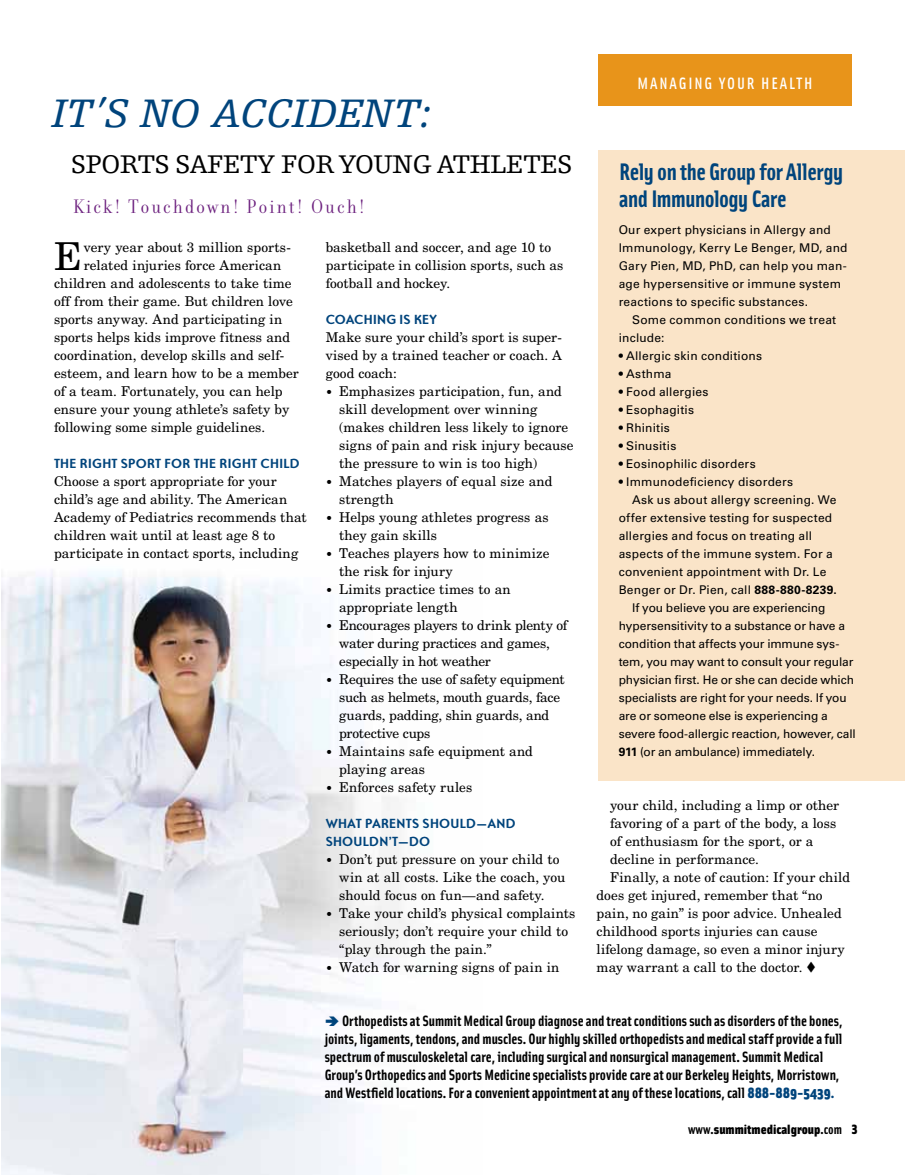
<style>
.page{position:relative;width:905px;height:1175px;background:#fff}
.page>*{position:absolute;margin:0;border:0;box-sizing:border-box;transform-origin:0 0}
.t1{font:italic 42px "Egyptienne FLT Std";color:#00447c}
.t2{font:38.4px "New Century Schlbk LT Std";color:#000}
.t3{font:27px "Egyptienne FLT Std";letter-spacing:-.03em;color:#000}
.t4{font:700 24px/27px "Solex OT";letter-spacing:-.02em;color:#00447c}
.t5{font:21px "Filosofia OT Fgnd Grand";letter-spacing:.11em;color:#6c207e}
.t6{font:500 16.5px "Solex OT";letter-spacing:.11em;color:#fff}
.t7{font:700 15px/18px "Solex OT";letter-spacing:-.005em;color:#000}
.t8{font:13.5px/18px "New Century Schlbk LT Std";letter-spacing:.005em;color:#000}
.t9{font:13.5px/18px "New Century Schlbk LT Std";letter-spacing:-.015em;color:#000}
.t10{font:700 13.5px/18px "Ottomat OT";letter-spacing:.02em;color:#00447c}
.t11{font:900 13.5px "Solex OT";color:#000}
.t12{font:12px/18px "Univers LT Std";letter-spacing:.01em;color:#000}
.t13{font:12px "Univers LT Std";letter-spacing:-.01em;color:#000}
.s1{font-size:11.25px}
.s2{font-weight:700}
.s3{font-weight:900;color:#00447c}
</style>
<div class="page">
<img style="left:1px;top:571px;width:410px;height:603px">
<div style="left:598px;top:54px;width:253px;height:52px;background:#e8941a"></div>
<div style="left:598px;top:150px;width:306px;height:630px;background:#fae4c8"></div>
<svg style="left:326px;top:1016px;width:12px;height:10px"></svg>
<h1 class="t1" style="left:52px;top:90px;width:380px">IT’S NO ACCIDENT:</h1>
<h3 class="t3" style="left:71px;top:150px;width:499px">SPORTS SAFETY FOR YOUNG ATHLETES</h3>
<h3 class="t5" style="left:74px;top:195px;width:293px">Kick! Touchdown! Point! Ouch!</h3>
<h2 class="t2" style="left:54px;top:233px;width:29px">E</h2>
<p class="t8" style="left:84px;top:238px;width:209px">very year about 3 million sports-</p>
<p class="t8" style="left:84px;top:256px;width:199px">related injuries force American</p>
<p class="t8" style="left:54px;top:274px;width:239px">children and adolescents to take time</p>
<p class="t8" style="left:54px;top:292px;width:240px">off from their game. But children love</p>
<p class="t8" style="left:54px;top:310px;width:230px">sports anyway. And participating in</p>
<p class="t8" style="left:54px;top:328px;width:238px">sports helps kids improve fitness and</p>
<p class="t8" style="left:54px;top:346px;width:232px">coordination, develop skills and self-</p>
<p class="t8" style="left:54px;top:364px;width:246px">esteem, and learn how to be a member</p>
<p class="t8" style="left:54px;top:382px;width:230px">of a team. Fortunately, you can help</p>
<p class="t8" style="left:54px;top:400px;width:237px">ensure your young athlete’s safety by</p>
<p class="t8" style="left:54px;top:418px;width:213px">following some simple guidelines.</p>
<p class="t10" style="left:54px;top:454px;width:35px">TH E RIGH</p>
<p class="t10" style="left:112px;top:454px;width:117px">T SPORT FOR THE RIGH</p>
<p class="t10" style="left:251px;top:454px;width:50px">T CHI LD</p>
<p class="t8" style="left:54px;top:472px;width:254px">Choose a sport appropriate for your child’s age and ability. The American Academy of Pediatrics recommends that children wait until at least age 8 to participate in contact sports, including</p>
<p class="t8" style="left:325px;top:238px;width:239px">basketball and soccer, and age 10 to participate in collision sports, such as football and hockey.</p>
<p class="t10" style="left:326px;top:310px;width:47px">COACHING</p>
<p class="t10" style="left:399px;top:310px;width:39px">IS KEY</p>
<p class="t8" style="left:326px;top:328px;width:238px;text-align:justify">Make sure your child’s sport is super&shy;vised by a trained teacher or coach. A good coach:</p>
<p class="t8" style="left:339px;top:382px;width:236px;text-indent:-14px"><span class="s1">•</span> Emphasizes participation, fun, and skill development over winning (makes children less likely to ignore signs of pain and risk injury because the pressure to win is too high)</p>
<p class="t8" style="left:339px;top:472px;width:215px;text-indent:-14px"><span class="s1">•</span> Matches players of equal size and strength</p>
<p class="t8" style="left:339px;top:508px;width:211px;text-indent:-14px"><span class="s1">•</span> Helps young athletes progress as they gain skills</p>
<p class="t8" style="left:339px;top:544px;width:212px;text-indent:-14px"><span class="s1">•</span> Teaches players how to minimize the risk for injury</p>
<p class="t8" style="left:339px;top:580px;width:173px;text-indent:-14px"><span class="s1">•</span> Limits practice times to an appropriate length</p>
<p class="t9" style="left:339px;top:616px;width:230px;text-indent:-14px"><span class="s1">•</span> Encourages players to drink plenty of water during practices and games, especially in hot weather</p>
<p class="t8" style="left:339px;top:670px;width:227px;text-indent:-14px"><span class="s1">•</span> Requires the use of safety equipment such as helmets, mouth guards, face guards, padding, shin guards, and protective cups</p>
<p class="t8" style="left:339px;top:742px;width:195px;text-indent:-14px"><span class="s1">•</span> Maintains safe equipment and playing areas</p>
<p class="t8" style="left:326px;top:778px;width:148px"><span class="s1">•</span> Enforces safety rules</p>
<p class="t10" style="left:325px;top:814px;width:191px">WHAT PARENTS SH OULD—AND<br>SHOULDN’T—DO</p>
<p class="t8" style="left:339px;top:850px;width:228px;text-indent:-14px"><span class="s1">•</span> Don’t put pressure on your child to win at all costs. Like the coach, you should focus on fun—and safety.</p>
<p class="t8" style="left:339px;top:904px;width:238px;text-indent:-14px"><span class="s1">•</span> Take your child’s physical complaints seriously; don’t require your child to “play through the pain.”</p>
<p class="t8" style="left:326px;top:958px;width:235px"><span class="s1">•</span> Watch for warning signs of pain in</p>
<p class="t6" style="left:637px;top:72px;width:176px">MANAGING YOUR HEALTH</p>
<h3 class="t4" style="left:619px;top:157px;width:225px">Rely on the Group for Allergy and Immunology Care</h3>
<p class="t12" style="left:618px;top:221px;width:230px">Our expert physicians in Allergy and Immunology, Kerry Le Benger, MD, and Gary Pien, MD, PhD, can help you man&shy;age hypersensitive or immune system reactions to specific substances.</p>
<p class="t12" style="left:618px;top:311px;width:219px;text-indent:14px">Some common conditions we treat include:</p>
<p class="t12" style="left:618px;top:347px;width:145px">• Allergic skin conditions</p>
<p class="t12" style="left:618px;top:365px;width:54px">• Asthma</p>
<p class="t12" style="left:618px;top:383px;width:91px">• Food allergies</p>
<p class="t12" style="left:618px;top:401px;width:77px">• Esophagitis</p>
<p class="t12" style="left:618px;top:419px;width:53px">• Rhinitis</p>
<p class="t12" style="left:618px;top:437px;width:59px">• Sinusitis</p>
<p class="t12" style="left:618px;top:455px;width:138px">• Eosinophilic disorders</p>
<p class="t12" style="left:618px;top:473px;width:176px">• Immunodeficiency disorders</p>
<p class="t12" style="left:632px;top:491px;width:206px">Ask us about allergy screening. We</p>
<p class="t12" style="left:618px;top:509px;width:215px">offer extensive testing for suspected</p>
<p class="t12" style="left:618px;top:527px;width:195px">allergies and focus on treating all</p>
<p class="t12" style="left:618px;top:545px;width:215px">aspects of the immune system. For a</p>
<p class="t12" style="left:618px;top:563px;width:209px">convenient appointment with Dr. Le</p>
<p class="t12" style="left:618px;top:581px;width:220px">Benger or Dr. Pien, call <span class="s2">888-880-8239.</span></p>
<p class="t13" style="left:632px;top:601px;width:195px">If you believe you are experiencing</p>
<p class="t12" style="left:618px;top:617px;width:228px">hypersensitivity to a substance or have a</p>
<p class="t13" style="left:618px;top:637px;width:222px">condition that affects your immune sys-</p>
<p class="t13" style="left:618px;top:655px;width:236px">tem, you may want to consult your regular</p>
<p class="t12" style="left:618px;top:671px;width:237px">physician first. He or she can decide which</p>
<p class="t12" style="left:618px;top:689px;width:230px">specialists are right for your needs. If you</p>
<p class="t12" style="left:618px;top:707px;width:210px">are or someone else is experiencing a</p>
<p class="t13" style="left:618px;top:727px;width:238px">severe food-allergic reaction, however, call</p>
<p class="t13" style="left:618px;top:745px;width:198px"><span class="s2">911</span> (or an ambulance) immediately.</p>
<p class="t8" style="left:610px;top:796px;width:231px">your child, including a limp or other</p>
<p class="t8" style="left:610px;top:814px;width:228px">favoring of a part of the body, a loss</p>
<p class="t8" style="left:610px;top:832px;width:205px">of enthusiasm for the sport, or a</p>
<p class="t8" style="left:610px;top:850px;width:150px">decline in performance.</p>
<p class="t8" style="left:610px;top:868px;width:241px">Finally, a note of caution: If your child</p>
<p class="t8" style="left:596px;top:886px;width:227px">does get injured, remember that “no</p>
<p class="t8" style="left:596px;top:904px;width:247px">pain, no gain” is poor advice. Unhealed</p>
<p class="t8" style="left:596px;top:922px;width:222px">childhood sports injuries can cause</p>
<p class="t8" style="left:596px;top:940px;width:250px">lifelong damage, so even a minor injury</p>
<p class="t8" style="left:596px;top:958px;width:221px">may warrant a call to the doctor. ▼</p>
<p class="t7" style="left:325px;top:1011px;width:519px;text-indent:17px">Orthopedists at Summit Medical Group diagnose and treat conditions such as disorders of the bones, joints, ligaments, tendons, and muscles. Our highly skilled orthopedists and medical staff provide a full spectrum of musculoskeletal care, including surgical and nonsurgical management. Summit Medical Group’s Orthopedics and Sports Medicine specialists provide care at our Berkeley Heights, Morristown, and Westfield locations. For a convenient appointment at any of these locations, call <span class="s3">888-889-5439.</span></p>
<p class="t11" style="left:688px;top:1120px;width:171px"><span class="s2">www</span>.summitmedicalgroup.<span class="s2">com</span> 3</p>
</div>
